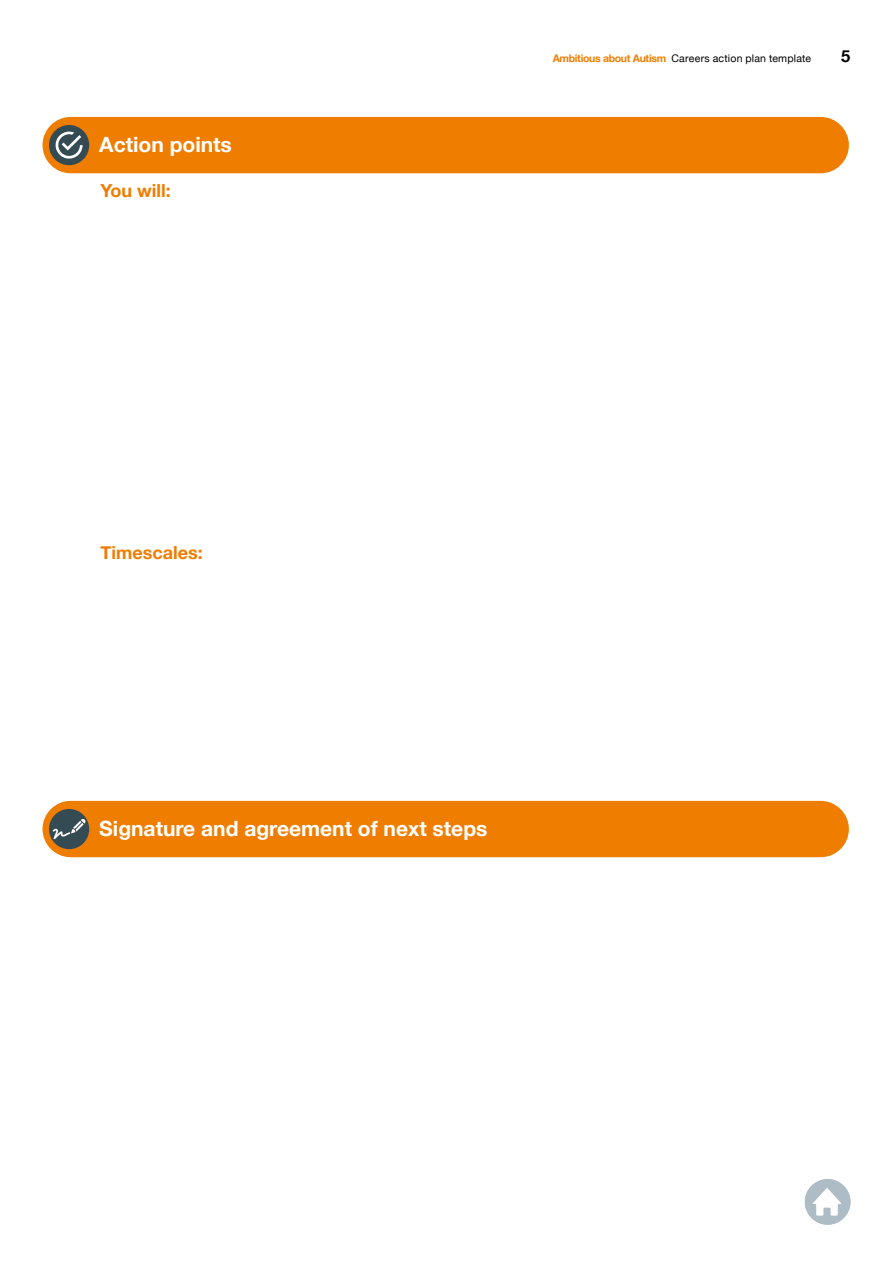
<style>
.page{position:relative;width:893px;height:1263px;background:#fff}
.page>*{position:absolute;margin:0;border:0;box-sizing:border-box;transform-origin:0 0}
.t1{font:700 21px "Helvetica Neue";color:#fff}
.t2{font:700 18px "Helvetica Neue";color:#ef7d00}
.t3{font:700 16.5px "Helvetica Neue";color:#000}
.t4{font:10.5px "Helvetica Neue";letter-spacing:.02em;color:#000}
.s1{font-weight:700;color:#ef7d00}
</style>
<div class="page">
<div style="left:43px;top:117px;width:806px;height:56px;background:#ef7d00;border-radius:28px"></div>
<div style="left:49px;top:125px;width:40px;height:40px;background:#354b54;border-radius:50%"></div>
<svg style="left:54px;top:132px;width:29px;height:28px"></svg>
<div style="left:43px;top:801px;width:806px;height:56px;background:#ef7d00;border-radius:28px"></div>
<div style="left:49px;top:809px;width:40px;height:40px;background:#354b54;border-radius:50%"></div>
<svg style="left:53px;top:819px;width:33px;height:20px"></svg>
<div style="left:805px;top:1179px;width:45px;height:46px;background:#aebcc5;border-radius:50%"></div>
<svg style="left:812px;top:1188px;width:29px;height:27px"></svg>
<h1 class="t1" style="left:99px;top:128px;width:134px">Action points</h1>
<h2 class="t2" style="left:101px;top:176px;width:72px">You will:</h2>
<p class="t4" style="left:553px;top:51px;width:260px"><span class="s1">Ambitious about Autism</span> Careers action plan template</p>
<h3 class="t3" style="left:841px;top:43px;width:11px">5</h3>
<h2 class="t2" style="left:101px;top:538px;width:104px">Timescales:</h2>
<h1 class="t1" style="left:99px;top:812px;width:390px">Signature and agreement of next steps</h1>
</div>
